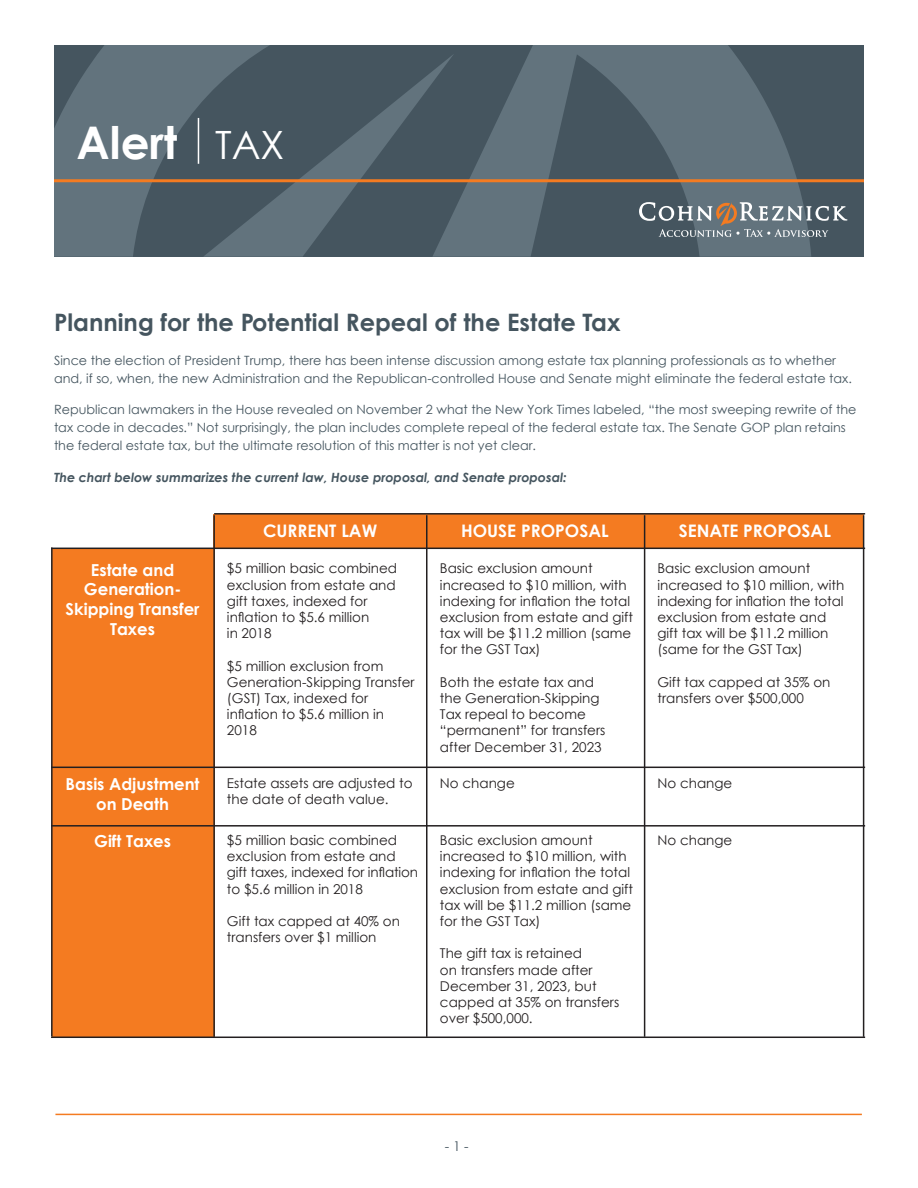
<style>
.page{position:relative;width:918px;height:1188px;background:#fff}
.page>*{position:absolute;margin:0;border:0;box-sizing:border-box;transform-origin:0 0}
.t1{font:700 45px "Century Gothic";color:#fff}
.t2{font:700 24px "Century Gothic";color:#45555f}
.t3{font:700 17.25px "Century Gothic";color:#fff}
.t4{font:700 16.5px/19.8px "Century Gothic";color:#fff;text-align:center}
.t5{font:13.5px/16.2px "Century Gothic";color:#231f20}
.t6{font:13.5px "Century Gothic";color:#45555f}
.t7{font:12.75px/18px "Century Gothic";color:#45555f}
.t8{font:italic 700 12.75px "Century Gothic";color:#45555f}
.s1{font-weight:400;font-size:39px}
</style>
<div class="page">
<div style="left:811px;top:45px;width:53px;height:212px;background:#45555f"></div>
<svg style="left:454px;top:45px;width:357px;height:212px;fill:#62737d"></svg>
<svg style="left:54px;top:45px;width:400px;height:212px;fill:#45555f"></svg>
<svg style="left:639px;top:202px;width:208px;height:35px"></svg>
<hr style="left:54px;top:179px;width:810px;height:3px;background:#f47b21">
<hr style="left:198px;top:118px;width:1px;height:46px;background:#fff">
<div style="left:213px;top:515px;width:651px;height:33px;background:#f47b21"></div>
<div style="left:52px;top:549px;width:162px;height:488px;background:#f47b21"></div>
<hr style="left:644px;top:515px;width:1px;height:522px;background:#231f20">
<hr style="left:863px;top:515px;width:1px;height:522px;background:#231f20">
<hr style="left:213px;top:515px;width:2px;height:522px;background:#231f20">
<hr style="left:426px;top:515px;width:2px;height:522px;background:#231f20">
<hr style="left:51px;top:548px;width:2px;height:489px;background:#231f20">
<hr style="left:51px;top:767px;width:814px;height:1px;background:#231f20">
<hr style="left:51px;top:548px;width:814px;height:1px;background:#231f20">
<hr style="left:214px;top:513px;width:651px;height:2px;background:#231f20">
<hr style="left:51px;top:825px;width:814px;height:2px;background:#231f20">
<hr style="left:51px;top:1037px;width:814px;height:1px;background:#231f20">
<hr style="left:55px;top:1114px;width:807px;height:1px;background:#f47b21">
<h1 class="t1" style="left:77px;top:109px;width:209px">Alert <span class="s1">TAX</span></h1>
<h2 class="t2" style="left:54px;top:305px;width:568px">Planning for the Potential Repeal of the Estate Tax</h2>
<p class="t7" style="left:54px;top:351px;width:799px">Since the election of President Trump, there has been intense discussion among estate tax planning professionals as to whether and, if so, when, the new Administration and the Republican-controlled House and Senate might eliminate the federal estate tax.</p>
<p class="t7" style="left:54px;top:400px;width:804px">Republican lawmakers in the House revealed on November 2 what the New York Times labeled, “the most sweeping rewrite of the tax code in decades.” Not surprisingly, the plan includes complete repeal of the federal estate tax. The Senate GOP plan retains the federal estate tax, but the ultimate resolution of this matter is not yet clear.</p>
<p class="t8" style="left:54px;top:467px;width:514px">The chart below summarizes the current law, House proposal, and Senate proposal:</p>
<p class="t4" style="left:66px;top:559px;width:135px">Estate and<br>Generation-<br>Skipping Transfer<br>Taxes</p>
<p class="t4" style="left:66px;top:774px;width:135px">Basis Adjustment on Death</p>
<p class="t4" style="left:94px;top:831px;width:78px">Gift Taxes</p>
<p class="t3" style="left:263px;top:517px;width:116px">CURRENT LAW</p>
<p class="t3" style="left:461px;top:517px;width:149px">HOUSE PROPOSAL</p>
<p class="t3" style="left:679px;top:517px;width:154px">SENATE PROPOSAL</p>
<p class="t5" style="left:227px;top:560px;width:172px">$5 million basic combined exclusion from estate and gift taxes, indexed for inflation to $5.6 million<br>in 2018</p>
<p class="t5" style="left:227px;top:657px;width:189px">$5 million exclusion from<br>Generation-Skipping Transfer (GST) Tax, indexed for inflation to $5.6 million in<br>2018</p>
<p class="t5" style="left:227px;top:775px;width:187px">Estate assets are adjusted to the date of death value.</p>
<p class="t5" style="left:227px;top:832px;width:193px">$5 million basic combined exclusion from estate and gift taxes, indexed for inflation to $5.6 million in 2018</p>
<p class="t5" style="left:227px;top:913px;width:174px">Gift tax capped at 40% on transfers over $1 million</p>
<p class="t5" style="left:440px;top:560px;width:195px">Basic exclusion amount increased to $10 million, with indexing for inflation the total exclusion from estate and gift tax will be $11.2 million (same for the GST Tax)</p>
<p class="t5" style="left:440px;top:674px;width:167px">Both the estate tax and the Generation-Skipping<br>Tax repeal to become “permanent” for transfers after December 31, 2023</p>
<p class="t5" style="left:440px;top:775px;width:76px">No change</p>
<p class="t5" style="left:440px;top:832px;width:195px">Basic exclusion amount increased to $10 million, with indexing for inflation the total exclusion from estate and gift tax will be $11.2 million (same for the GST Tax)</p>
<p class="t5" style="left:440px;top:945px;width:181px">The gift tax is retained<br>on transfers made after<br>December 31, 2023, but capped at 35% on transfers over $500,000.</p>
<p class="t5" style="left:657px;top:560px;width:188px">Basic exclusion amount increased to $10 million, with indexing for inflation the total exclusion from estate and gift tax will be $11.2 million (same for the GST Tax)</p>
<p class="t5" style="left:657px;top:674px;width:174px">Gift tax capped at 35% on transfers over $500,000</p>
<p class="t5" style="left:657px;top:775px;width:76px">No change</p>
<p class="t5" style="left:657px;top:832px;width:76px">No change</p>
<p class="t6" style="left:445px;top:1136px;width:25px">- 1 -</p>
</div>
